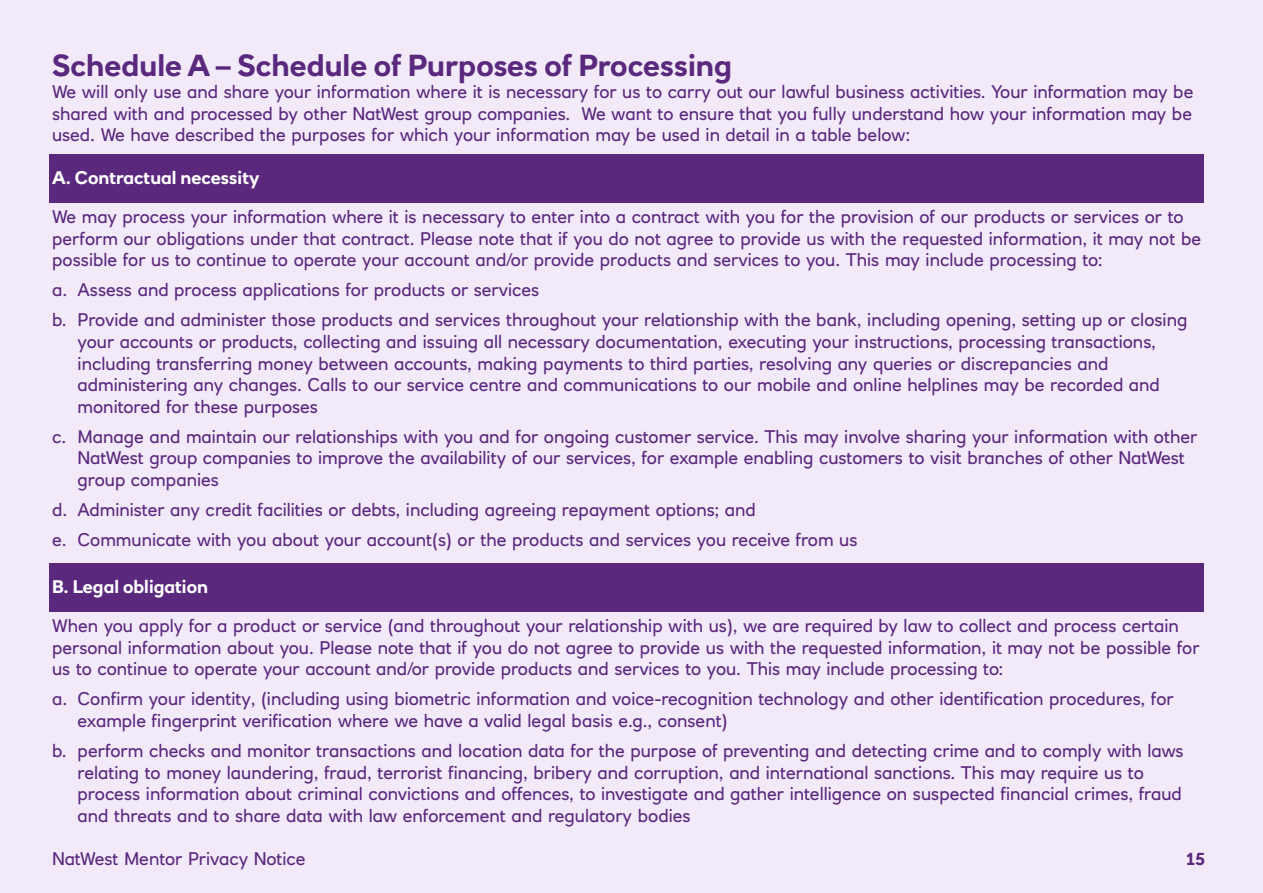
<style>
.page{position:relative;width:1263px;height:893px;background:#f2eaf9}
.page>*{position:absolute;margin:0;border:0;box-sizing:border-box;transform-origin:0 0}
.t1{font:700 30px "RN House Sans";color:#5a287d}
.t2{font:18px/21.6px "RN House Sans";color:#5a287d}
.t3{font:700 18px "RN House Sans";color:#fff}
.t4{font:700 18px "RN House Sans";color:#5a287d}
</style>
<div class="page">
<div style="left:49px;top:154px;width:1155px;height:49px;background:#5a287d"></div>
<div style="left:49px;top:563px;width:1155px;height:49px;background:#5a287d"></div>
<h1 class="t1" style="left:52px;top:47px;width:681px">Schedule A – Schedule of Purposes of Processing</h1>
<p class="t2" style="left:52px;top:81px;width:1143px;text-align:justify">We will only use and share your information where it is necessary for us to carry out our lawful business activities. Your information may be shared with and processed by other NatWest group companies. We want to ensure that you fully understand how your information may be used. We have described the purposes for which your information may be used in detail in a table below:</p>
<p class="t3" style="left:52px;top:167px;width:209px">A. Contractual necessity</p>
<p class="t2" style="left:52px;top:206px;width:1150px">We may process your information where it is necessary to enter into a contract with you for the provision of our products or services or to perform our obligations under that contract. Please note that if you do not agree to provide us with the requested information, it may not be possible for us to continue to operate your account and/or provide products and services to you. This may include processing to:</p>
<p class="t2" style="left:52px;top:275px;width:1137px;line-height:30.2px">a. Assess and process applications for products or services<br>b. Provide and administer those products and services throughout your relationship with the bank, including opening, setting up or closing</p>
<p class="t2" style="left:78px;top:331px;width:1084px">your accounts or products, collecting and issuing all necessary documentation, executing your instructions, processing transactions, including transferring money between accounts, making payments to third parties, resolving any queries or discrepancies and administering any changes. Calls to our service centre and communications to our mobile and online helplines may be recorded and monitored for these purposes</p>
<p class="t2" style="left:78px;top:426px;width:1121px;text-indent:-26px">c. Manage and maintain our relationships with you and for ongoing customer service. This may involve sharing your information with other<br>NatWest group companies to improve the availability of our services, for example enabling customers to visit branches of other NatWest group companies</p>
<p class="t2" style="left:52px;top:495px;width:807px;line-height:30.2px">d. Administer any credit facilities or debts, including agreeing repayment options; and<br>e. Communicate with you about your account(s) or the products and services you receive from us</p>
<p class="t3" style="left:52px;top:576px;width:157px">B. Legal obligation</p>
<p class="t2" style="left:52px;top:615px;width:1149px">When you apply for a product or service (and throughout your relationship with us), we are required by law to collect and process certain personal information about you. Please note that if you do not agree to provide us with the requested information, it may not be possible for us to continue to operate your account and/or provide products and services to you. This may include processing to:</p>
<p class="t2" style="left:78px;top:688px;width:1097px;text-indent:-26px">a. Confirm your identity, (including using biometric information and voice-recognition technology and other identification procedures, for example fingerprint verification where we have a valid legal basis e.g., consent)</p>
<p class="t2" style="left:78px;top:740px;width:1107px;text-indent:-26px">b. perform checks and monitor transactions and location data for the purpose of preventing and detecting crime and to comply with laws relating to money laundering, fraud, terrorist financing, bribery and corruption, and international sanctions. This may require us to process information about criminal convictions and offences, to investigate and gather intelligence on suspected financial crimes, fraud and threats and to share data with law enforcement and regulatory bodies</p>
<p class="t2" style="left:52px;top:848px;width:255px">NatWest Mentor Privacy Notice</p>
<p class="t4" style="left:1186px;top:847px;width:21px">15</p>
</div>
